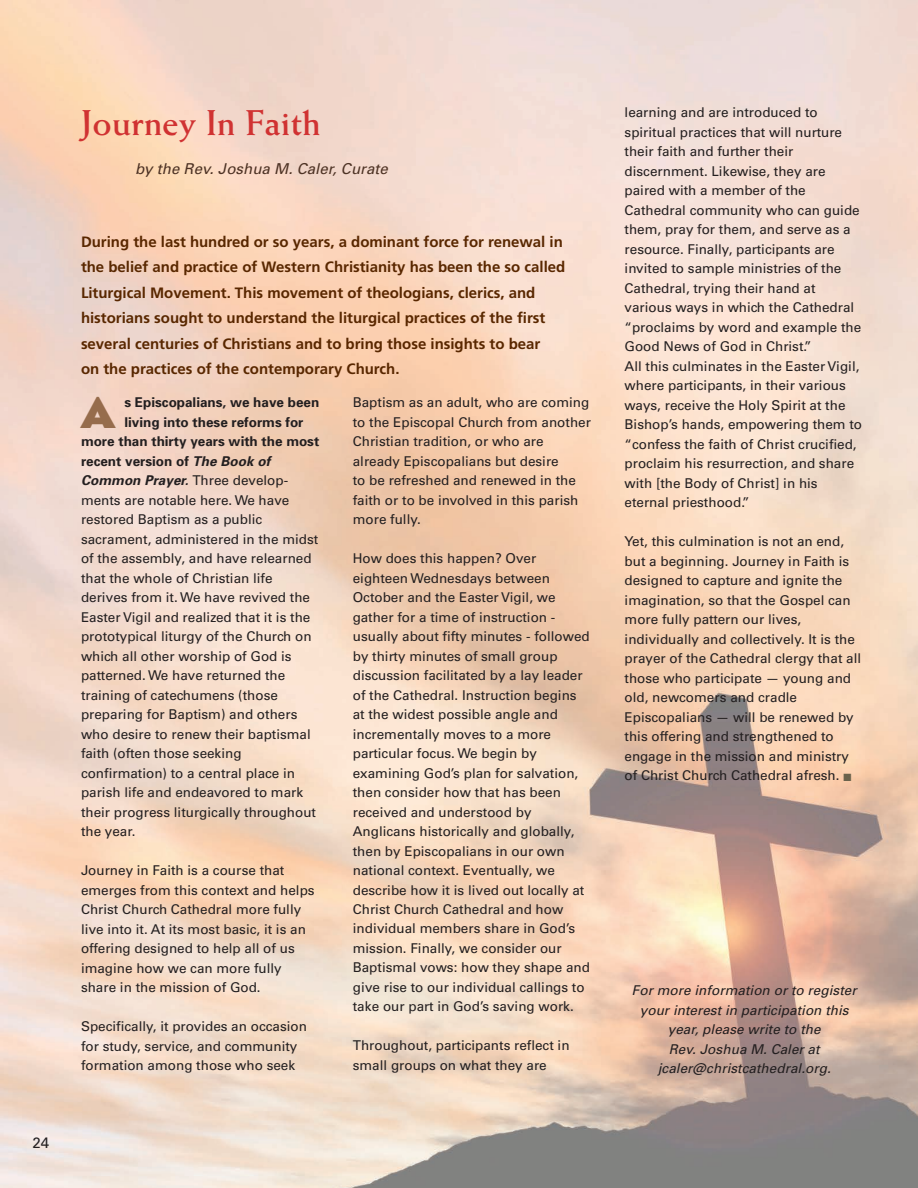
<style>
.page{position:relative;width:918px;height:1188px;background:#fff}
.page>*{position:absolute;margin:0;border:0;box-sizing:border-box;transform-origin:0 0}
.t1{font:700 45px "Bureau Eagle";color:#966c4c}
.t2{font:700 36px "Weiss";color:#d03232}
.t3{font:700 15px/25.5px "Frutiger";color:#592700}
.t4{font:italic 15px "Univers";letter-spacing:.005em;color:#4d3224}
.t5{font:15px "Univers LT";color:#231f20}
.t6{font:13.5px/19.5px "Univers LT";color:#231f20}
.t7{font:italic 13.5px/19.5px "Univers";letter-spacing:.005em;color:#231f20;text-align:center}
.t8{font:700 13.5px "Univers";color:#231f20}
.t9{font:italic 700 13.5px "Univers";letter-spacing:.005em;color:#231f20}
.s1{font-style:italic}
.s2{font-family:"Univers LT";font-weight:400;font-style:normal}
.s3{color:#6a624c}
</style>
<div class="page">
<p class="t5" style="left:32px;top:1137px;width:18px">24</p>
<h2 class="t2" style="left:81px;top:110px;width:241px">Journey In Faith</h2>
<p class="t4" style="left:135px;top:163px;width:254px">by the Rev. Joshua M. Caler, Curate</p>
<p class="t3" style="left:81px;top:230px;width:486px">During the last hundred or so years, a dominant force for renewal in the belief and practice of Western Christianity has been the so called Liturgical Movement. This movement of theologians, clerics, and historians sought to understand the liturgical practices of the first several centuries of Christians and to bring those insights to bear<br>on the practices of the contemporary Church.</p>
<h1 class="t1" style="left:81px;top:386px;width:35px">A</h1>
<p class="t6" style="left:353px;top:394px;width:240px">Baptism as an adult, who are coming to the Episcopal Church from another<br>Christian tradition, or who are already Episcopalians but desire<br>to be refreshed and renewed in the faith or to be involved in this parish more fully.</p>
<p class="t6" style="left:353px;top:550px;width:239px">How does this happen? Over eighteen Wednesdays between October and the Easter Vigil, we gather for a time of instruction - usually about fifty minutes - followed by thirty minutes of small group discussion facilitated by a lay leader of the Cathedral. Instruction begins at the widest possible angle and incrementally moves to a more particular focus. We begin by examining God’s plan for salvation, then consider how that has been received and understood by Anglicans historically and globally, then by Episcopalians in our own national context. Eventually, we describe how it is lived out locally at Christ Church Cathedral and how individual members share in God’s mission. Finally, we consider our Baptismal vows: how they shape and give rise to our individual callings to take our part in God’s saving work.</p>
<p class="t6" style="left:353px;top:1037px;width:218px">Throughout, participants reflect in small groups on what they are</p>
<p class="t8" style="left:124px;top:398px;width:196px">s Episcopalians, we have been</p>
<p class="t8" style="left:124px;top:417px;width:180px">living into these reforms for</p>
<p class="t8" style="left:81px;top:436px;width:240px">more than thirty years with the most</p>
<p class="t8" style="left:81px;top:456px;width:191px">recent version of <span class="s1">The Book of</span></p>
<p class="t9" style="left:81px;top:475px;width:209px">Common Prayer. <span class="s2">Three develop-</span></p>
<p class="t6" style="left:81px;top:491px;width:239px">ments are notable here. We have restored Baptism as a public sacrament, administered in the midst of the assembly, and have relearned that the whole of Christian life derives from it. We have revived the<br>Easter Vigil and realized that it is the prototypical liturgy of the Church on which all other worship of God is patterned. We have returned the training of catechumens (those preparing for Baptism) and others who desire to renew their baptismal faith (often those seeking confirmation) to a central place in parish life and endeavored to mark their progress liturgically throughout the year.</p>
<p class="t6" style="left:81px;top:862px;width:235px">Journey in Faith is a course that emerges from this context and helps<br>Christ Church Cathedral more fully live into it. At its most basic, it is an offering designed to help all of us imagine how we can more fully share in the mission of God.</p>
<p class="t6" style="left:81px;top:1018px;width:227px">Specifically, it provides an occasion for study, service, and community formation among those who seek</p>
<p class="t6" style="left:625px;top:104px;width:239px">learning and are introduced to spiritual practices that will nurture their faith and further their discernment. Likewise, they are paired with a member of the Cathedral community who can guide them, pray for them, and serve as a resource. Finally, participants are invited to sample ministries of the Cathedral, trying their hand at various ways in which the Cathedral “proclaims by word and example the Good News of God in Christ.”<br>All this culminates in the Easter Vigil, where participants, in their various ways, receive the Holy Spirit at the Bishop’s hands, empowering them to “confess the faith of Christ crucified, proclaim his resurrection, and share with [the Body of Christ] in his eternal priesthood.”</p>
<p class="t6" style="left:625px;top:533px;width:238px">Yet, this culmination is not an end, but a beginning. Journey in Faith is designed to capture and ignite the imagination, so that the Gospel can more fully pattern our lives, individually and collectively. It is the prayer of the Cathedral clergy that all those who participate — young and old, newcomers and cradle Episcopalians — will be renewed by this offering and strengthened to engage in the mission and ministry of Christ Church Cathedral afresh. <span class="s3">■</span></p>
<p class="t7" style="left:632px;top:982px;width:226px">For more information or to register your interest in participation this year, please write to the<br>Rev. Joshua M. Caler at jcaler@christcathedral.org.</p>
</div>
